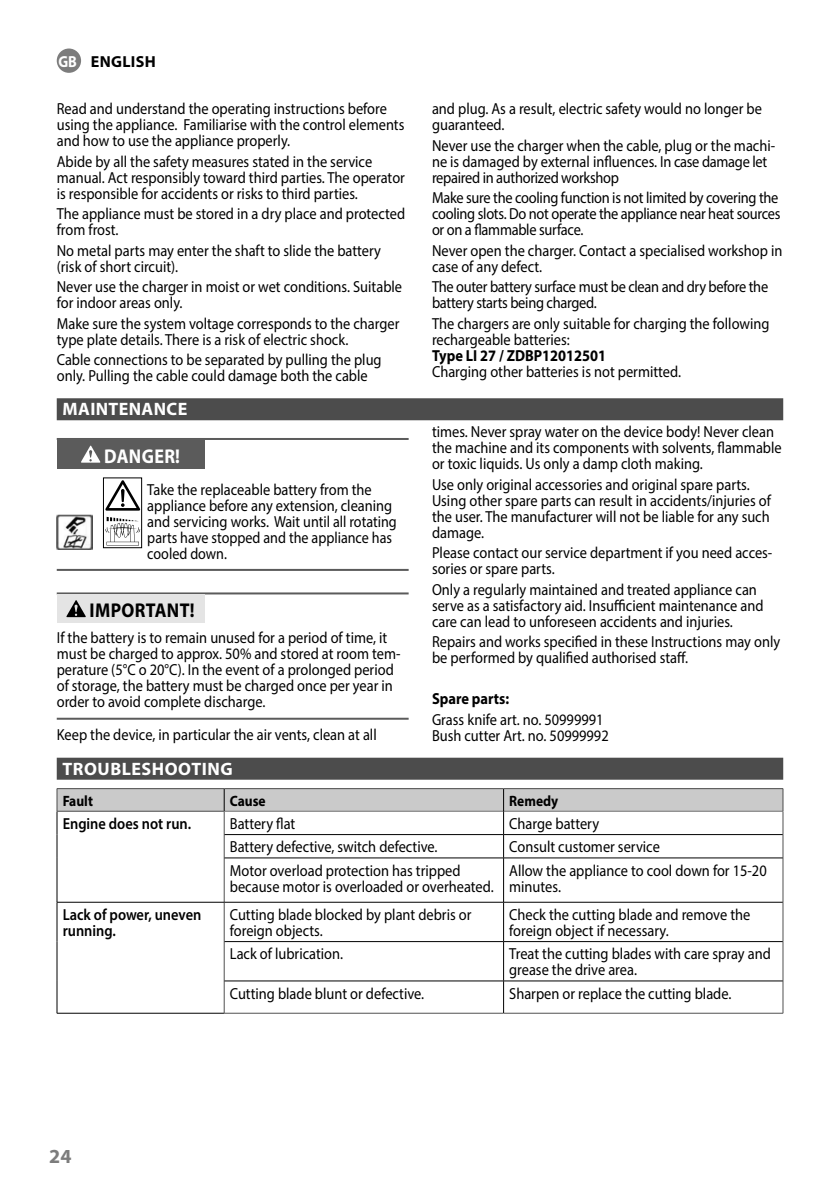
<style>
.page{position:relative;width:840px;height:1191px;background:#fff}
.page>*{position:absolute;margin:0;border:0;box-sizing:border-box;transform-origin:0 0}
.t1{font:700 20px "Myriad Pro";letter-spacing:.02em;color:#000;scale:.9 1}
.t2{font:700 20px "Myriad Pro";letter-spacing:.02em;color:#fff;scale:.9 1}
.t3{font:700 20px "Myriad Pro";color:#7c7c7c}
.t4{font:700 18px "Myriad Pro";letter-spacing:.025em;color:#fff}
.t5{font:16px/16px "Myriad Pro";color:#000;scale:.9 1}
.t6{font:16px/16px "Myriad Pro";letter-spacing:-.02em;color:#000;scale:.9 1}
.t7{font:600 16px/16px "Myriad Pro";color:#000;scale:.9 1}
.t8{font:700 16px "Myriad Pro";color:#000;scale:.9 1}
.t9{font:700 16px "Myriad Pro";letter-spacing:.02em;color:#000}
.t10{font:700 15px "Myriad Pro";color:#000;scale:.9 1}
.s1{color:#fff}
</style>
<div class="page">
<div style="left:57px;top:49px;width:24px;height:24px;background:#7c7c7c;border-radius:50%"></div>
<div style="left:57px;top:398px;width:725px;height:22px;background:#4c4c4c"></div>
<hr style="left:57px;top:438px;width:351px;height:2px;background:#5b5b5b">
<hr style="left:57px;top:569px;width:351px;height:2px;background:#5b5b5b">
<div style="left:57px;top:440px;width:147px;height:28px;background:#5b5b5b"></div>
<svg style="left:81px;top:445px;width:19px;height:17px"></svg>
<img style="left:57px;top:514px;width:35px;height:35px">
<svg style="left:105px;top:480px;width:35px;height:30px"></svg>
<svg style="left:105px;top:517px;width:35px;height:28px"></svg>
<div style="left:103px;top:477px;width:39px;height:71px;border:1px solid #000"></div>
<hr style="left:57px;top:592px;width:351px;height:2px;background:#5b5b5b">
<hr style="left:57px;top:717px;width:351px;height:2px;background:#5b5b5b">
<div style="left:57px;top:594px;width:147px;height:29px;background:#e4e4e4"></div>
<svg style="left:66px;top:600px;width:20px;height:17px"></svg>
<div style="left:57px;top:757px;width:725px;height:22px;background:#4c4c4c"></div>
<hr style="left:224px;top:858px;width:1px;height:44px;background:#505050">
<hr style="left:782px;top:858px;width:1px;height:44px;background:#505050">
<hr style="left:224px;top:902px;width:1px;height:39px;background:#505050">
<hr style="left:782px;top:902px;width:1px;height:39px;background:#505050">
<hr style="left:224px;top:941px;width:1px;height:40px;background:#505050">
<hr style="left:782px;top:941px;width:1px;height:40px;background:#505050">
<hr style="left:224px;top:981px;width:1px;height:32px;background:#505050">
<hr style="left:782px;top:981px;width:1px;height:32px;background:#505050">
<hr style="left:224px;top:1013px;width:279px;height:1px;background:#505050">
<hr style="left:503px;top:1013px;width:279px;height:1px;background:#505050">
<hr style="left:57px;top:858px;width:1px;height:44px;background:#000">
<hr style="left:503px;top:858px;width:1px;height:44px;background:#000">
<hr style="left:57px;top:902px;width:167px;height:1px;background:#000">
<hr style="left:57px;top:902px;width:1px;height:39px;background:#000">
<hr style="left:57px;top:941px;width:1px;height:40px;background:#000">
<hr style="left:57px;top:981px;width:1px;height:32px;background:#000">
<hr style="left:224px;top:902px;width:279px;height:1px;background:#000">
<hr style="left:503px;top:902px;width:279px;height:1px;background:#000">
<hr style="left:503px;top:902px;width:1px;height:39px;background:#000">
<hr style="left:224px;top:941px;width:279px;height:1px;background:#000">
<hr style="left:503px;top:941px;width:279px;height:1px;background:#000">
<hr style="left:503px;top:941px;width:1px;height:39px;background:#000">
<hr style="left:224px;top:980px;width:279px;height:1px;background:#000">
<hr style="left:503px;top:980px;width:279px;height:1px;background:#000">
<hr style="left:503px;top:981px;width:1px;height:32px;background:#000">
<hr style="left:57px;top:1013px;width:167px;height:1px;background:#000">
<svg style="left:57px;top:788px;width:726px;height:70px"></svg>
<hr style="left:57px;top:811px;width:167px;height:1px;background:#4c4c4c">
<p class="t9" style="left:58px;top:51px;width:99px"><span class="s1">GB</span> ENGLISH</p>
<p class="t5" style="left:57px;top:100px;width:387px">Read and understand the operating instructions before using the appliance. Familiarise with the control elements and how to use the appliance properly.</p>
<p class="t5" style="left:57px;top:153px;width:388px">Abide by all the safety measures stated in the service manual. Act responsibly toward third parties. The operator is responsible for accidents or risks to third parties.</p>
<p class="t5" style="left:57px;top:205px;width:388px">The appliance must be stored in a dry place and protected from frost.</p>
<p class="t5" style="left:57px;top:242px;width:361px">No metal parts may enter the shaft to slide the battery (risk of short circuit).</p>
<p class="t5" style="left:57px;top:279px;width:385px">Never use the charger in moist or wet conditions. Suitable for indoor areas only.</p>
<p class="t5" style="left:57px;top:315px;width:382px">Make sure the system voltage corresponds to the charger type plate details. There is a risk of electric shock.</p>
<p class="t5" style="left:57px;top:352px;width:362px">Cable connections to be separated by pulling the plug only. Pulling the cable could damage both the cable</p>
<p class="t4" style="left:63px;top:397px;width:126px">MAINTENANCE</p>
<p class="t2" style="left:104px;top:443px;width:86px">DANGER!</p>
<p class="t5" style="left:147px;top:481px;width:278px">Take the replaceable battery from the appliance before any extension, cleaning and servicing works. Wait until all rotating parts have stopped and the appliance has cooled down.</p>
<p class="t1" style="left:89px;top:597px;width:118px">IMPORTANT!</p>
<p class="t5" style="left:57px;top:630px;width:383px">If the battery is to remain unused for a period of time, it must be charged to approx. 50% and stored at room tem&shy;perature (5°C o 20°C). In the event of a prolonged period of storage, the battery must be charged once per year in order to avoid complete discharge.</p>
<p class="t5" style="left:57px;top:726px;width:357px">Keep the device, in particular the air vents, clean at all</p>
<p class="t5" style="left:432px;top:100px;width:368px">and plug. As a result, electric safety would no longer be guaranteed.</p>
<p class="t5" style="left:432px;top:137px;width:382px">Never use the charger when the cable, plug or the machi&shy;ne is damaged by external influences. In case damage let repaired in authorized workshop</p>
<p class="t6" style="left:432px;top:189px;width:388px">Make sure the cooling function is not limited by covering the cooling slots. Do not operate the appliance near heat sources or on a flammable surface.</p>
<p class="t5" style="left:432px;top:242px;width:390px">Never open the charger. Contact a specialised workshop in case of any defect.</p>
<p class="t6" style="left:432px;top:279px;width:375px">The outer battery surface must be clean and dry before the battery starts being charged.</p>
<p class="t5" style="left:432px;top:315px;width:376px">The chargers are only suitable for charging the following rechargeable batteries:</p>
<p class="t8" style="left:432px;top:345px;width:195px">Type LI 27 / ZDBP12012501</p>
<p class="t5" style="left:432px;top:363px;width:278px">Charging other batteries is not permitted.</p>
<p class="t5" style="left:432px;top:423px;width:390px">times. Never spray water on the device body! Never clean the machine and its components with solvents, flammable or toxic liquids. Us only a damp cloth making.</p>
<p class="t5" style="left:432px;top:476px;width:378px">Use only original accessories and original spare parts.<br>Using other spare parts can result in accidents/injuries of the user. The manufacturer will not be liable for any such damage.</p>
<p class="t5" style="left:432px;top:544px;width:379px">Please contact our service department if you need acces&shy;sories or spare parts.</p>
<p class="t5" style="left:432px;top:581px;width:370px">Only a regularly maintained and treated appliance can serve as a satisfactory aid. Insufficient maintenance and care can lead to unforeseen accidents and injuries.</p>
<p class="t5" style="left:432px;top:633px;width:388px">Repairs and works specified in these Instructions may only be performed by qualified authorised staff.</p>
<p class="t8" style="left:432px;top:688px;width:87px">Spare parts:</p>
<p class="t5" style="left:432px;top:711px;width:198px">Grass knife art. no. 50999991<br>Bush cutter Art. no. 50999992</p>
<p class="t4" style="left:63px;top:757px;width:172px">TROUBLESHOOTING</p>
<p class="t10" style="left:63px;top:790px;width:35px">Fault</p>
<p class="t10" style="left:230px;top:790px;width:41px">Cause</p>
<p class="t10" style="left:509px;top:790px;width:56px">Remedy</p>
<p class="t7" style="left:63px;top:815px;width:144px">Engine does not run.</p>
<p class="t5" style="left:230px;top:815px;width:74px">Battery flat</p>
<p class="t5" style="left:509px;top:815px;width:101px">Charge battery</p>
<p class="t5" style="left:230px;top:838px;width:232px">Battery defective, switch defective.</p>
<p class="t5" style="left:509px;top:838px;width:169px">Consult customer service</p>
<p class="t5" style="left:230px;top:862px;width:294px">Motor overload protection has tripped because motor is overloaded or overheated.</p>
<p class="t5" style="left:509px;top:862px;width:287px">Allow the appliance to cool down for 15-20 minutes.</p>
<p class="t7" style="left:63px;top:906px;width:156px">Lack of power, uneven running.</p>
<p class="t5" style="left:230px;top:906px;width:270px">Cutting blade blocked by plant debris or foreign objects.</p>
<p class="t5" style="left:509px;top:906px;width:269px">Check the cutting blade and remove the foreign object if necessary.</p>
<p class="t5" style="left:230px;top:945px;width:127px">Lack of lubrication.</p>
<p class="t5" style="left:509px;top:945px;width:292px">Treat the cutting blades with care spray and grease the drive area.</p>
<p class="t5" style="left:230px;top:985px;width:217px">Cutting blade blunt or defective.</p>
<p class="t5" style="left:509px;top:985px;width:248px">Sharpen or replace the cutting blade.</p>
<p class="t3" style="left:49px;top:1142px;width:24px">24</p>
</div>
